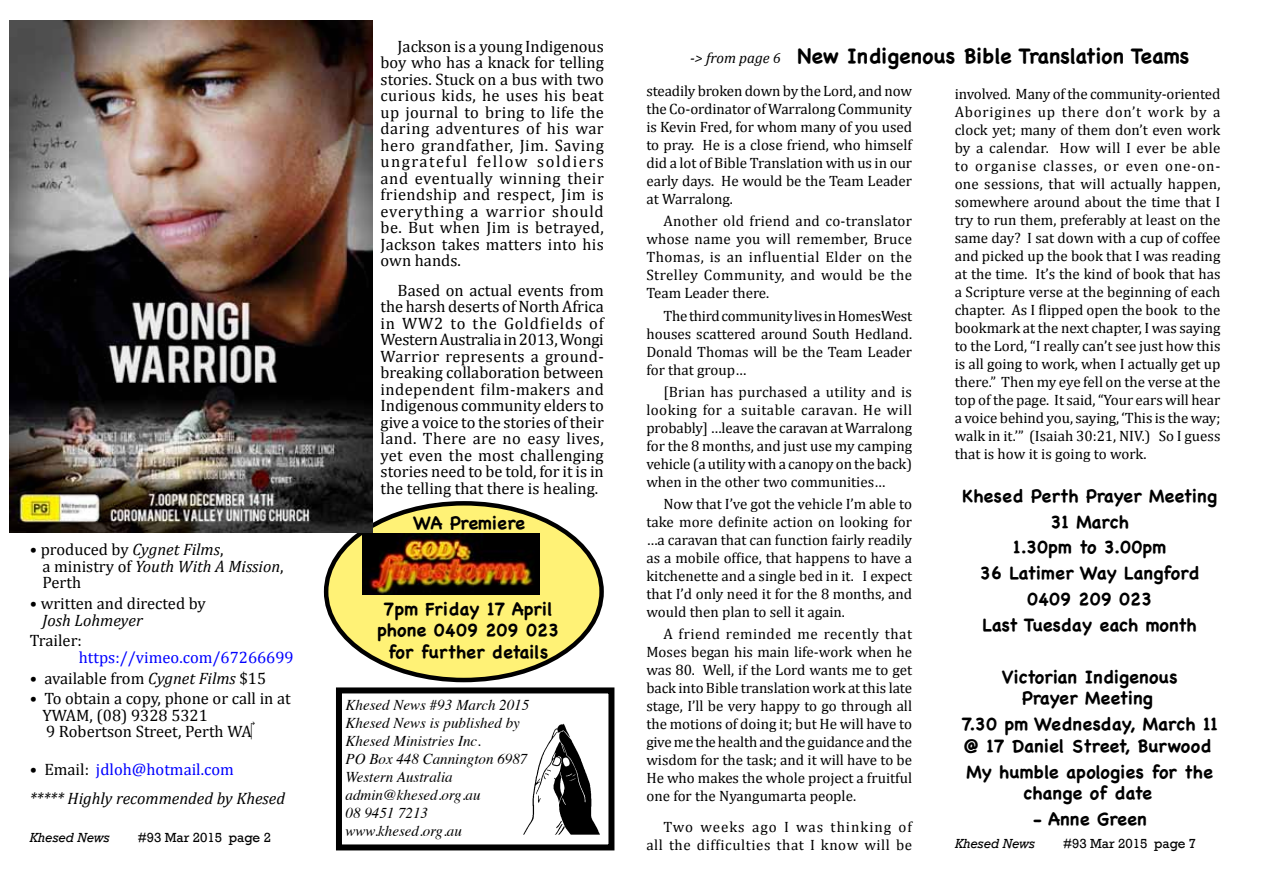
<style>
.page{position:relative;width:1263px;height:893px;background:#fff}
.page>*{position:absolute;margin:0;border:0;box-sizing:border-box;transform-origin:0 0}
.t1{font:700 21px "Chalkboard";color:#000}
.t2{font:700 18px/21.6px "Chalkboard";color:#000;text-align:center}
.t3{font:16.5px/16.5px "Cambria";color:#000;text-align:justify}
.t4{font:italic 16.5px/29.2px "Cambria";color:#000}
.t5{font:16.5px "Cambria";color:#00f}
.t6{font:15px/18px "Cambria";color:#000;text-align:justify}
.t7{font:italic 15px/18px "Times";color:#000}
.t8{font:15px/18px "Cambria";letter-spacing:.035em;color:#000;text-align:right}
.t9{font:13.5px "Rockwell";color:#000}
.t10{font:italic 13.5px "Rockwell";color:#000}
.s1{font-style:italic}
.s2{font-style:normal}
.s3{font-style:normal;color:#00f}
.s4{font-family:"Cambria";font-weight:400;font-style:italic;font-size:15px}
</style>
<div class="page">
<div style="left:326px;top:503px;width:276px;height:177px;background:#fff276;border-radius:50%"></div>
<div style="left:336px;top:687px;width:278px;height:163px;border:6px solid #000"></div>
<img style="left:523px;top:723px;width:77px;height:112px">
<img style="left:10px;top:21px;width:362px;height:512px">
<img style="left:362px;top:534px;width:178px;height:60px">
<p class="t3" style="left:43px;top:541px;width:243px;text-align:left;text-indent:-13px">• produced by <span class="s1">Cygnet Films</span>,<br>a ministry of <span class="s1">Youth With A Mission</span>,<br>Perth</p>
<p class="t3" style="left:30px;top:595px;width:178px">• written and directed by</p>
<p class="t4" style="left:43px;top:605px;width:102px">Josh Lohmeyer</p>
<p class="t3" style="left:30px;top:632px;width:54px">Trailer:</p>
<p class="t5" style="left:79px;top:647px;width:216px">https://vimeo.com/67266699</p>
<p class="t3" style="left:30px;top:670px;width:238px">• available from <span class="s1">Cygnet Films</span> $15</p>
<p class="t3" style="left:43px;top:690px;width:250px;text-align:left;text-indent:-13px">• To obtain a copy, phone or call in at<br>YWAM, (08) 9328 5321<br>9 Robertson Street, Perth WA</p>
<p class="t4" style="left:30px;top:754px;width:257px"><span class="s2">• Email:</span> <span class="s3">jdloh@hotmail.com<br></span>***** Highly recommended by Khesed</p>
<p class="t10" style="left:30px;top:830px;width:81px">Khesed News</p>
<p class="t9" style="left:138px;top:830px;width:135px">#93 Mar 2015 page 2</p>
<p class="t3" style="left:381px;top:38px;width:225px;text-indent:17px">Jackson is a young Indigenous boy who has a knack for telling stories. Stuck on a bus with two curious kids, he uses his beat up journal to bring to life the daring adventures of his war hero grandfather, Jim. Saving ungrateful fellow soldiers and eventually winning their friendship and respect, Jim is everything a warrior should be. But when Jim is betrayed, Jackson takes matters into his own hands.</p>
<p class="t3" style="left:381px;top:282px;width:225px;text-indent:17px">Based on actual events from the harsh deserts of North Africa in WW2 to the Goldfields of Western Australia in 2013, Wongi Warrior represents a ground&shy;breaking collaboration between independent film-makers and Indigenous community elders to give a voice to the stories of their land. There are no easy lives, yet even the most challenging stories need to be told, for it is in the telling that there is healing.</p>
<p class="t2" style="left:413px;top:512px;width:113px">WA Premiere</p>
<p class="t2" style="left:377px;top:598px;width:184px">7pm Friday 17 April phone 0409 209 023 for further details</p>
<p class="t7" style="left:346px;top:695px;width:185px">Khesed News #93 March 2015<br>Khesed News is published by<br>Khesed Ministries Inc.<br>PO Box 448 Cannington 6987<br>Western Australia admin@khesed.org.au<br>08 9451 7213 www.khesed.org.au</p>
<h1 class="t1" style="left:690px;top:44px;width:501px"><span class="s4">-&gt; from page 6</span> New Indigenous Bible Translation Teams</h1>
<p class="t6" style="left:646px;top:82px;width:267px">steadily broken down by the Lord, and now the Co-ordinator of Warralong Community is Kevin Fred, for whom many of you used to pray. He is a close friend, who himself did a lot of Bible Translation with us in our early days. He would be the Team Leader at Warralong.</p>
<p class="t6" style="left:646px;top:212px;width:267px;text-indent:17px">Another old friend and co-translator whose name you will remember, Bruce Thomas, is an influential Elder on the Strelley Community, and would be the Team Leader there.</p>
<p class="t6" style="left:646px;top:306px;width:267px;text-indent:17px">The third community lives in HomesWest houses scattered around South Hedland.<br>Donald Thomas will be the Team Leader for that group…</p>
<p class="t6" style="left:646px;top:383px;width:267px;text-indent:17px">[Brian has purchased a utility and is looking for a suitable caravan. He will probably] …leave the caravan at Warralong for the 8 months, and just use my camping vehicle (a utility with a canopy on the back) when in the other two communities…</p>
<p class="t6" style="left:646px;top:495px;width:267px;text-indent:17px">Now that I’ve got the vehicle I’m able to take more definite action on looking for …a caravan that can function fairly readily as a mobile office, that happens to have a kitchenette and a single bed in it. I expect that I’d only need it for the 8 months, and would then plan to sell it again.</p>
<p class="t6" style="left:646px;top:625px;width:267px;text-indent:17px">A friend reminded me recently that Moses began his main life-work when he was 80. Well, if the Lord wants me to get back into Bible translation work at this late stage, I’ll be very happy to go through all the motions of doing it; but He will have to give me the health and the guidance and the wisdom for the task; and it will have to be He who makes the whole project a fruitful one for the Nyangumarta people.</p>
<p class="t8" style="left:646px;top:818px;width:267px">Two weeks ago I was thinking of all the difficulties that I know will be</p>
<p class="t6" style="left:955px;top:85px;width:267px">involved. Many of the community-oriented Aborigines up there don’t work by a clock yet; many of them don’t even work by a calendar. How will I ever be able to organise classes, or even one-on&shy;one sessions, that will actually happen, somewhere around about the time that I try to run them, preferably at least on the same day? I sat down with a cup of coffee and picked up the book that I was reading at the time. It’s the kind of book that has a Scripture verse at the beginning of each chapter. As I flipped open the book to the bookmark at the next chapter, I was saying to the Lord, “I really can’t see just how this is all going to work, when I actually get up there.” Then my eye fell on the verse at the top of the page. It said, “Your ears will hear a voice behind you, saying, ‘This is the way; walk in it.’” (Isaiah 30:21, NIV.) So I guess that is how it is going to work.</p>
<p class="t2" style="left:962px;top:483px;width:256px;line-height:25.8px">Khesed Perth Prayer Meeting<br>31 March<br>1.30pm to 3.00pm<br>36 Latimer Way Langford<br>0409 209 023<br>Last Tuesday each month</p>
<p class="t2" style="left:1002px;top:666px;width:177px">Victorian Indigenous<br>Prayer Meeting</p>
<p class="t2" style="left:961px;top:713px;width:258px;text-align:left">7.30 pm Wednesday, March 11 @ 17 Daniel Street, Burwood</p>
<p class="t2" style="left:966px;top:760px;width:248px">My humble apologies for the change of date</p>
<p class="t2" style="left:1033px;top:808px;width:115px">- Anne Green</p>
<p class="t10" style="left:955px;top:836px;width:81px">Khesed News</p>
<p class="t9" style="left:1063px;top:836px;width:135px">#93 Mar 2015 page 7</p>
</div>
